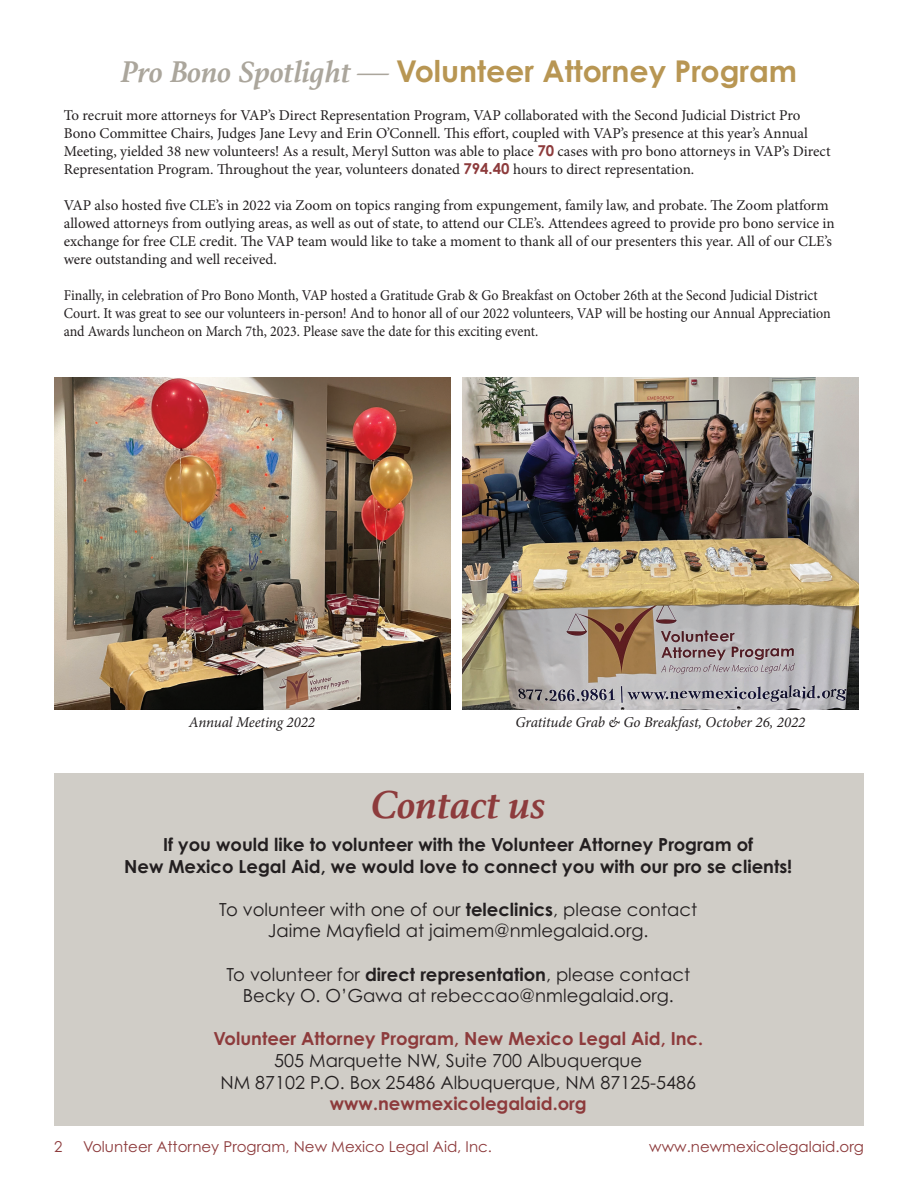
<style>
.page{position:relative;width:918px;height:1188px;background:#fff}
.page>*{position:absolute;margin:0;border:0;box-sizing:border-box;transform-origin:0 0}
.t1{font:italic 700 41.85px "Athelas";color:#8d3b3c}
.t2{font:700 30px "Century Gothic Pro";color:#b89653}
.t3{font:18px/21.6px "Century Gothic Pro";color:#231f20;text-align:center}
.t4{font:700 18px/21.6px "Century Gothic Pro";color:#231f20;text-align:center}
.t5{font:700 18px "Century Gothic Pro";color:#8d3b3c}
.t6{font:15px/18px "Minion Pro";letter-spacing:-.005em;color:#231f20}
.t7{font:15px/18px "Minion Pro";letter-spacing:-.005em;color:#231f20;scale:.93 1}
.t8{font:15px "Century Gothic Pro";color:#8d3b3c}
.t9{font:italic 15px "Minion Pro";letter-spacing:-.01em;color:#231f20}
.s1{font-family:"Athelas";font-style:italic;font-size:31.5px;color:#aba69c}
.s2{font-family:"Century Gothic Pro";font-weight:700;color:#8d3b3c}
.s3{font-weight:700}
</style>
<div class="page">
<img style="left:54px;top:377px;width:396px;height:333px">
<img style="left:463px;top:377px;width:396px;height:333px">
<div style="left:54px;top:773px;width:810px;height:352px;background:#d0cdc7"></div>
<h2 class="t2" style="left:121px;top:53px;width:678px"><span class="s1">Pro Bono Spotlight —</span> Volunteer Attorney Program</h2>
<p class="t6" style="left:64px;top:106px;width:768px">To recruit more attorneys for VAP’s Direct Representation Program, VAP collaborated with the Second Judicial District Pro Bono Committee Chairs, Judges Jane Levy and Erin O’Connell. This effort, coupled with VAP’s presence at this year’s Annual Meeting, yielded 38 new volunteers! As a result, Meryl Sutton was able to place <span class="s2">70</span> cases with pro bono attorneys in VAP’s Direct Representation Program. Throughout the year, volunteers donated <span class="s2">794.40</span> hours to direct representation.</p>
<p class="t6" style="left:64px;top:196px;width:773px">VAP also hosted five CLE’s in 2022 via Zoom on topics ranging from expungement, family law, and probate. The Zoom platform allowed attorneys from outlying areas, as well as out of state, to attend our CLE’s. Attendees agreed to provide pro bono service in exchange for free CLE credit. The VAP team would like to take a moment to thank all of our presenters this year. All of our CLE’s were outstanding and well received.</p>
<p class="t7" style="left:64px;top:286px;width:826px">Finally, in celebration of Pro Bono Month, VAP hosted a Gratitude Grab &amp; Go Breakfast on October 26th at the Second Judicial District<br>Court. It was great to see our volunteers in-person! And to honor all of our 2022 volunteers, VAP will be hosting our Annual Appreciation and Awards luncheon on March 7th, 2023. Please save the date for this exciting event.</p>
<p class="t9" style="left:189px;top:712px;width:128px">Annual Meeting 2022</p>
<p class="t9" style="left:516px;top:712px;width:291px">Gratitude Grab &amp; Go Breakfast, October 26, 2022</p>
<h1 class="t1" style="left:372px;top:771px;width:176px">Contact us</h1>
<p class="t4" style="left:124px;top:833px;width:670px">If you would like to volunteer with the Volunteer Attorney Program of<br>New Mexico Legal Aid, we would love to connect you with our pro se clients!</p>
<p class="t3" style="left:219px;top:898px;width:479px">To volunteer with one of our <span class="s3">teleclinics</span>, please contact<br>Jaime Mayfield at jaimem@nmlegalaid.org.</p>
<p class="t3" style="left:226px;top:963px;width:465px">To volunteer for <span class="s3">direct representation</span>, please contact<br>Becky O. O’Gawa at rebeccao@nmlegalaid.org.</p>
<p class="t5" style="left:213px;top:1028px;width:491px">Volunteer Attorney Program, New Mexico Legal Aid, Inc.</p>
<p class="t3" style="left:220px;top:1049px;width:477px">505 Marquette NW, Suite 700 Albuquerque<br>NM 87102 P.O. Box 25486 Albuquerque, NM 87125-5486</p>
<p class="t5" style="left:330px;top:1092px;width:258px">www.newmexicolegalaid.org</p>
<p class="t8" style="left:54px;top:1138px;width:10px">2</p>
<p class="t8" style="left:83px;top:1138px;width:410px">Volunteer Attorney Program, New Mexico Legal Aid, Inc.</p>
<p class="t8" style="left:649px;top:1138px;width:216px">www.newmexicolegalaid.org</p>
</div>
